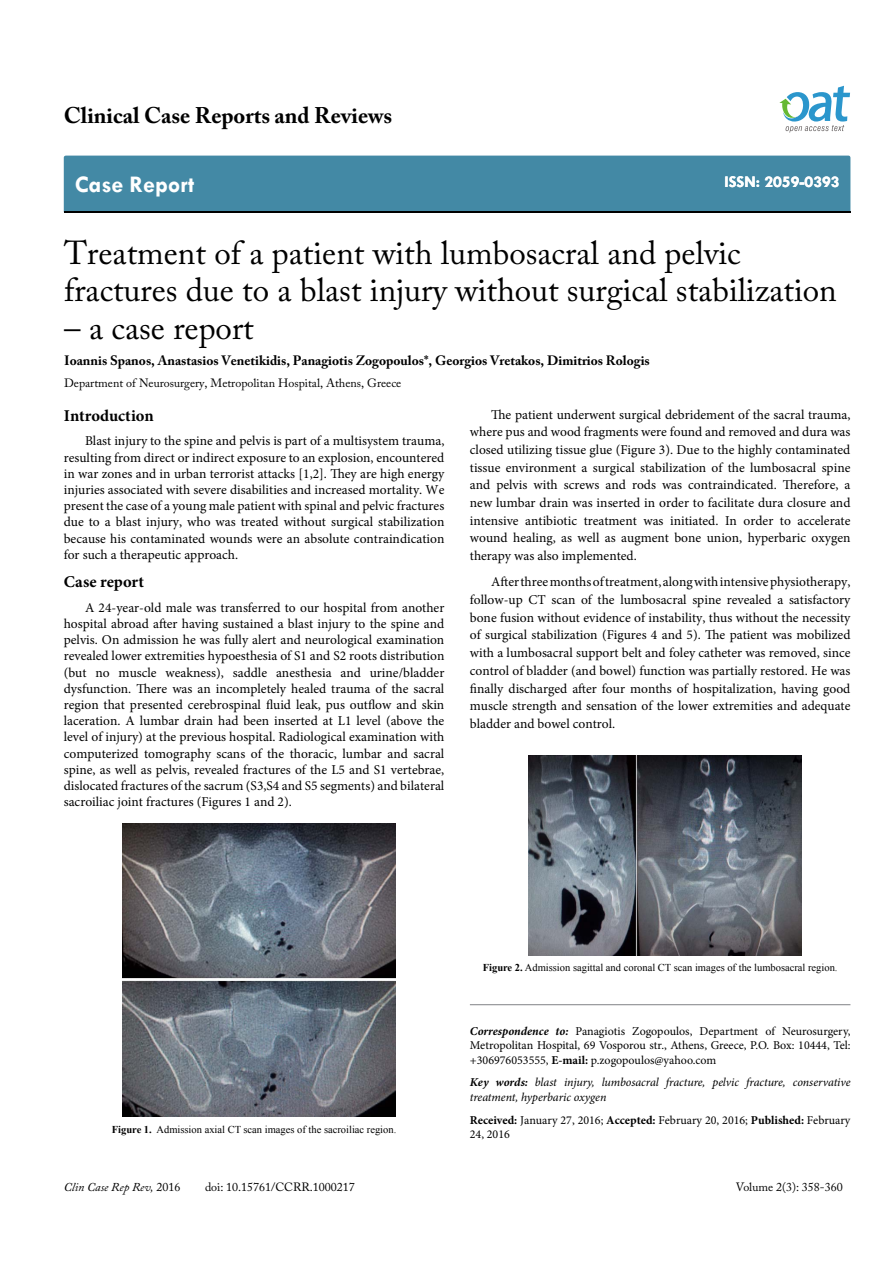
<style>
.page{position:relative;width:893px;height:1263px;background:#fff}
.page>*{position:absolute;margin:0;border:0;box-sizing:border-box;transform-origin:0 0}
.t1{font:33px/37.5px "Adobe Caslon Pro";color:#000}
.t2{font:700 24px "Tw Cen";color:#fff}
.t3{font:700 22.5px "Adobe Caslon Pro";color:#000}
.t4{font:700 16.5px "Minion Pro";letter-spacing:.005em;color:#000}
.t5{font:700 16.5px "Tw Cen";color:#fff}
.t6{font:13.5px/16.2px "Minion Pro";color:#000;text-align:justify}
.t7{font:700 13.5px "Adobe Caslon Pro";color:#000}
.t8{font:12px/14.4px "Minion Pro";color:#000;text-align:justify}
.t9{font:12px "Adobe Caslon Pro";color:#000}
.t10{font:italic 12px/14.4px "Minion Pro";letter-spacing:-.005em;color:#000}
.t11{font:italic 12px "Adobe Caslon Pro";color:#000}
.t12{font:10.5px "Times New Roman";color:#000}
.s1{font-weight:700}
.s2{font-weight:700;font-style:italic}
.s3{font-style:normal}
</style>
<div class="page">
<div style="left:64px;top:156px;width:786px;height:56px;background:#4389a5"></div>
<svg style="left:779px;top:86px;width:71px;height:47px"></svg>
<hr style="left:470px;top:1004px;width:380px;height:1px;background:#808285">
<img style="left:122px;top:824px;width:273px;height:293px">
<img style="left:528px;top:755px;width:273px;height:200px">
<h3 class="t3" style="left:64px;top:102px;width:330px">Clinical Case Reports and Reviews</h3>
<h2 class="t2" style="left:75px;top:170px;width:121px">Case Report</h2>
<p class="t5" style="left:724px;top:172px;width:117px">ISSN: 2059-0393</p>
<h1 class="t1" style="left:64px;top:234px;width:774px">Treatment of a patient with lumbosacral and pelvic fractures due to a blast injury without surgical stabilization</h1>
<h1 class="t1" style="left:64px;top:308px;width:191px">– a case report</h1>
<p class="t7" style="left:64px;top:353px;width:587px">Ioannis Spanos, Anastasios Venetikidis, Panagiotis Zogopoulos*, Georgios Vretakos, Dimitrios Rologis</p>
<p class="t9" style="left:64px;top:376px;width:339px">Department of Neurosurgery, Metropolitan Hospital, Athens, Greece</p>
<p class="t4" style="left:64px;top:404px;width:91px">Introduction</p>
<p class="t6" style="left:64px;top:433px;width:382px;text-indent:21px">Blast injury to the spine and pelvis is part of a multisystem trauma, resulting from direct or indirect exposure to an explosion, encountered in war zones and in urban terrorist attacks [1,2]. They are high energy injuries associated with severe disabilities and increased mortality. We present the case of a young male patient with spinal and pelvic fractures due to a blast injury, who was treated without surgical stabilization because his contaminated wounds were an absolute contraindication for such a therapeutic approach.</p>
<p class="t4" style="left:64px;top:570px;width:82px">Case report</p>
<p class="t6" style="left:64px;top:599px;width:382px;text-indent:21px">Α 24-year-old male was transferred to our hospital from another hospital abroad after having sustained a blast injury to the spine and pelvis. On admission he was fully alert and neurological examination revealed lower extremities hypoesthesia of S1 and S2 roots distribution (but no muscle weakness), saddle anesthesia and urine/bladder dysfunction. There was an incompletely healed trauma of the sacral region that presented cerebrospinal fluid leak, pus outflow and skin laceration. A lumbar drain had been inserted at L1 level (above the level of injury) at the previous hospital. Radiological examination with computerized tomography scans of the thoracic, lumbar and sacral spine, as well as pelvis, revealed fractures of the L5 and S1 vertebrae, dislocated fractures of the sacrum (S3,S4 and S5 segments) and bilateral sacroiliac joint fractures (Figures 1 and 2).</p>
<p class="t6" style="left:470px;top:405px;width:382px;line-height:17.7px;text-indent:21px">The patient underwent surgical debridement of the sacral trauma, where pus and wood fragments were found and removed and dura was closed utilizing tissue glue (Figure 3). Due to the highly contaminated tissue environment a surgical stabilization of the lumbosacral spine and pelvis with screws and rods was contraindicated. Therefore, a new lumbar drain was inserted in order to facilitate dura closure and intensive antibiotic treatment was initiated. In order to accelerate wound healing, as well as augment bone union, hyperbaric oxygen therapy was also implemented.</p>
<p class="t6" style="left:470px;top:573px;width:382px;line-height:17.7px;text-indent:21px">After three months of treatment, along with intensive physiotherapy, follow-up CT scan of the lumbosacral spine revealed a satisfactory bone fusion without evidence of instability, thus without the necessity of surgical stabilization (Figures 4 and 5). The patient was mobilized with a lumbosacral support belt and foley catheter was removed, since control of bladder (and bowel) function was partially restored. He was finally discharged after four months of hospitalization, having good muscle strength and sensation of the lower extremities and adequate bladder and bowel control.</p>
<p class="t12" style="left:112px;top:1122px;width:286px"><span class="s1">Figure 1.</span> Admission axial CT scan images of the sacroiliac region.</p>
<p class="t12" style="left:483px;top:961px;width:356px"><span class="s1">Figure 2.</span> Admission sagittal and coronal CT scan images of the lumbosacral region.</p>
<p class="t8" style="left:470px;top:1024px;width:382px"><span class="s2">Correspondence to:</span> Panagiotis Zogopoulos, Department of Neurosurgery, Metropolitan Hospital, 69 Vosporou str., Athens, Greece, P.O. Box: 10444, Tel: +306976053555, <span class="s1">E-mail:</span> p.zogopoulos@yahoo.com</p>
<p class="t10" style="left:470px;top:1075px;width:382px"><span class="s1">Key words:</span> blast injury, lumbosacral fracture, pelvic fracture, conservative treatment, hyperbaric oxygen</p>
<p class="t8" style="left:470px;top:1113px;width:382px"><span class="s1">Received:</span> January 27, 2016; <span class="s1">Accepted:</span> February 20, 2016; <span class="s1">Published:</span> February<br>24, 2016</p>
<p class="t11" style="left:64px;top:1180px;width:118px">Clin Case Rep Rev, <span class="s3">2016</span></p>
<p class="t9" style="left:205px;top:1180px;width:151px">doi: 10.15761/CCRR.1000217</p>
<p class="t9" style="left:736px;top:1180px;width:108px">Volume 2(3): 358-360</p>
</div>
